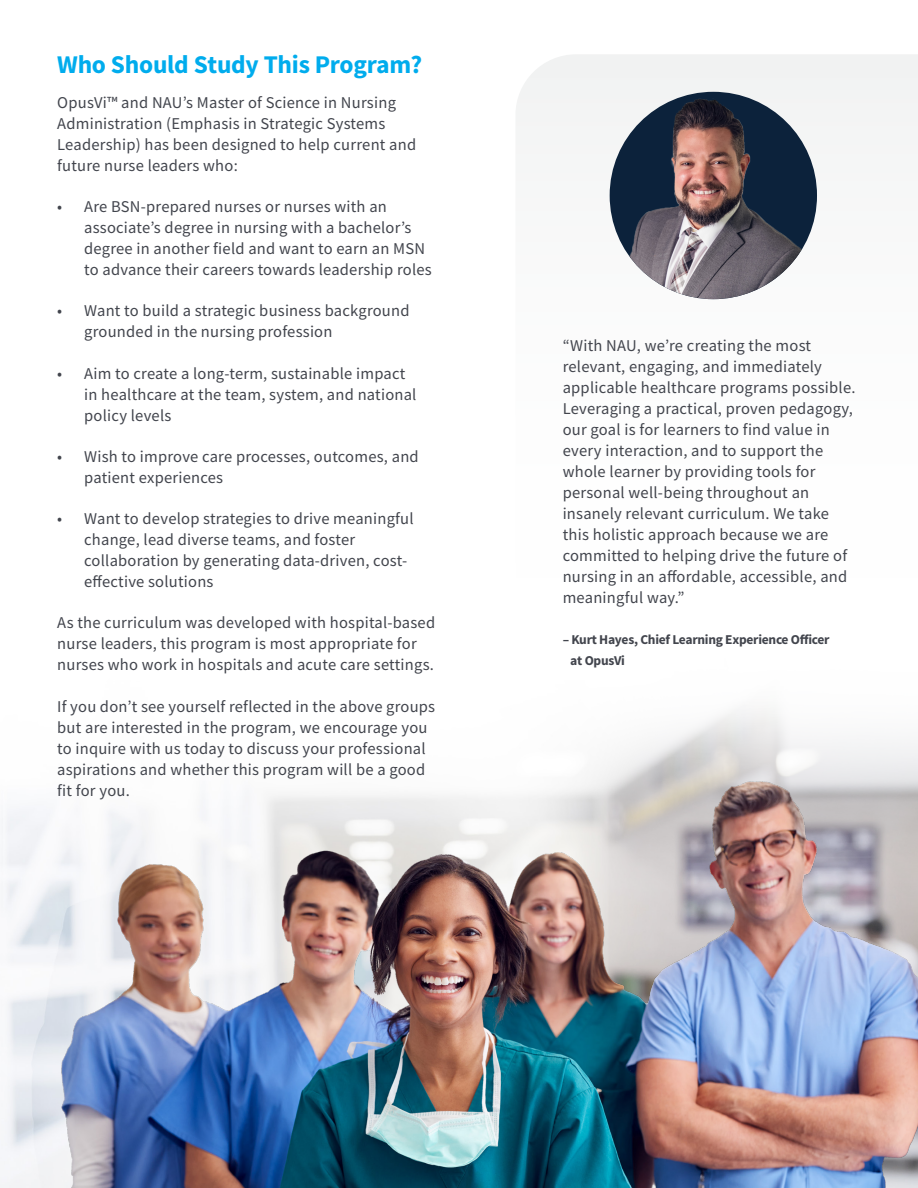
<style>
.page{position:relative;width:918px;height:1188px;background:#fff}
.page>*{position:absolute;margin:0;border:0;box-sizing:border-box;transform-origin:0 0}
.t1{font:700 25.5px "Source Sans Pro";letter-spacing:-.01em;color:#00aced}
.t2{font:16.5px/21px "Source Sans Pro";letter-spacing:.015em;color:#42454d}
.t3{font:700 13.5px/21px "Source Sans Pro";letter-spacing:-.02em;color:#42454d}
</style>
<div class="page">
<div style="left:516px;top:55px;width:402px;height:245px;background:#f5f6f6"></div>
<img style="left:610px;top:96px;width:206px;height:203px">
<img style="left:0;top:745px;width:918px;height:443px">
<h1 class="t1" style="left:57px;top:49px;width:367px">Who Should Study This Program?</h1>
<p class="t2" style="left:57px;top:92px;width:360px">OpusVi™ and NAU’s Master of Science in Nursing Administration (Emphasis in Strategic Systems Leadership) has been designed to help current and future nurse leaders who:</p>
<p class="t2" style="left:84px;top:196px;width:349px;text-indent:-27px">• Are BSN-prepared nurses or nurses with an associate’s degree in nursing with a bachelor’s degree in another field and want to earn an MSN to advance their careers towards leadership roles</p>
<p class="t2" style="left:84px;top:300px;width:327px;text-indent:-27px">• Want to build a strategic business background grounded in the nursing profession</p>
<p class="t2" style="left:84px;top:363px;width:334px;text-indent:-27px">• Aim to create a long-term, sustainable impact in healthcare at the team, system, and national policy levels</p>
<p class="t2" style="left:84px;top:446px;width:336px;text-indent:-27px">• Wish to improve care processes, outcomes, and patient experiences</p>
<p class="t2" style="left:84px;top:508px;width:331px;text-indent:-27px">• Want to develop strategies to drive meaningful change, lead diverse teams, and foster collaboration by generating data-driven, cost&shy;effective solutions</p>
<p class="t2" style="left:57px;top:612px;width:379px">As the curriculum was developed with hospital-based nurse leaders, this program is most appropriate for nurses who work in hospitals and acute care settings.</p>
<p class="t2" style="left:57px;top:696px;width:380px">If you don’t see yourself reflected in the above groups but are interested in the program, we encourage you to inquire with us today to discuss your professional aspirations and whether this program will be a good fit for you.</p>
<p class="t2" style="left:563px;top:335px;width:294px">“With NAU, we’re creating the most relevant, engaging, and immediately applicable healthcare programs possible.<br>Leveraging a practical, proven pedagogy, our goal is for learners to find value in every interaction, and to support the whole learner by providing tools for personal well-being throughout an insanely relevant curriculum. We take this holistic approach because we are committed to helping drive the future of nursing in an affordable, accessible, and meaningful way.”</p>
<p class="t3" style="left:570px;top:629px;width:261px;text-indent:-8px">– Kurt Hayes, Chief Learning Experience Officer at OpusVi</p>
</div>
